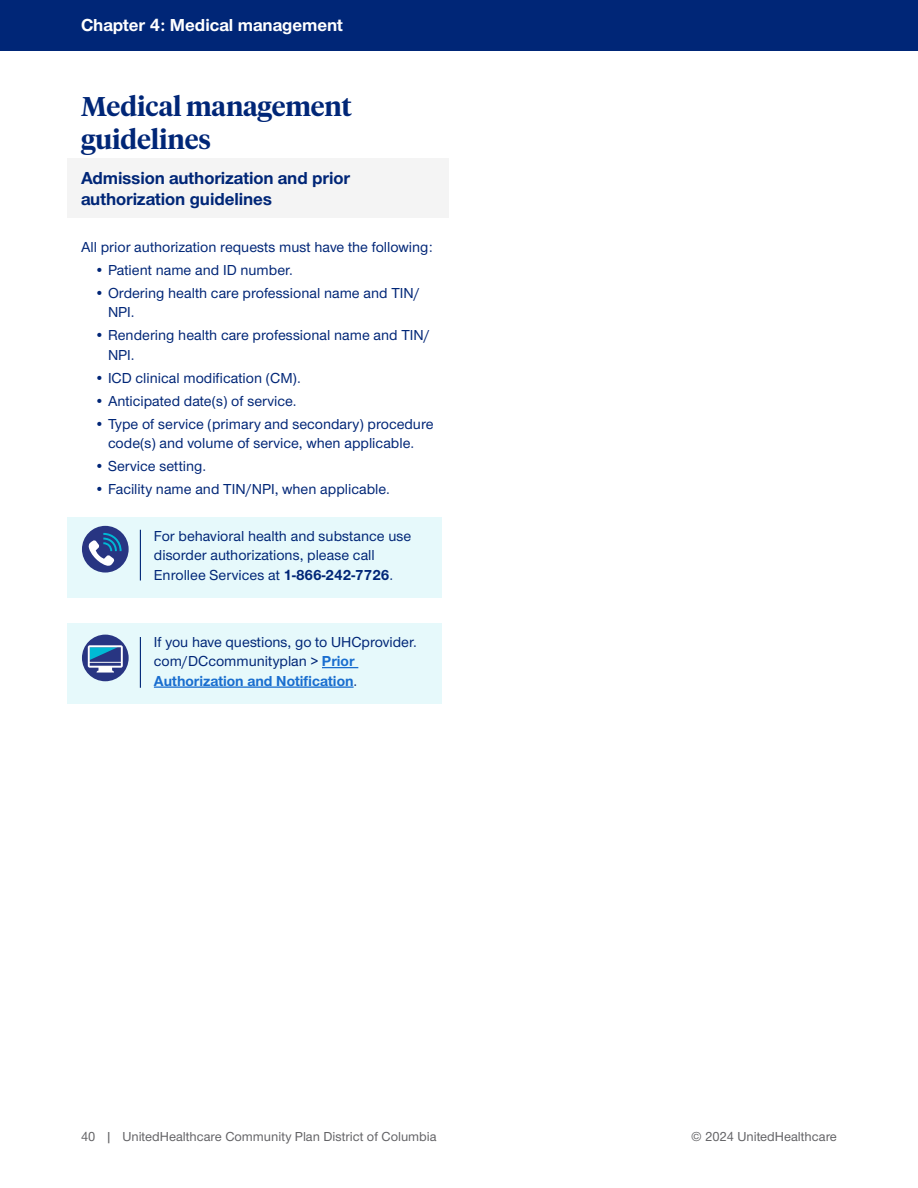
<style>
.page{position:relative;width:918px;height:1188px;background:#fff}
.page>*{position:absolute;margin:0;border:0;box-sizing:border-box;transform-origin:0 0}
.BLUE_MAIN_HEADER_NEW{font:600 27px/32.4px "UHC Serif Headline";letter-spacing:-.005em;color:#002677}
.BLUE_SUBHEAD_NEW{font:700 18px/21.6px "UHC Sans";letter-spacing:-.005em;color:#002677}
.t1{font:700 18px "UHC Sans";color:#fff}
.BLUE_CALL-OUT_NEW{font:500 15px/19.5px "UHC Sans";color:#002677}
.BODY{font:500 15px "UHC Sans";color:#002677}
.t2{font:13.5px "UHC Sans";color:#636366}
.s1{font-weight:700}
.s2{font-weight:700;color:#196ecf}
</style>
<div class="page">
<div style="left:0;top:0;width:918px;height:51px;background:#002677"></div>
<div style="left:68px;top:158px;width:381px;height:60px;background:#f4f4f4"></div>
<div style="left:68px;top:517px;width:374px;height:81px;background:#e6f9fb"></div>
<div style="left:68px;top:623px;width:374px;height:81px;background:#e6f9fb"></div>
<hr style="left:322px;top:667px;width:36px;height:1px;background:#196ecf">
<hr style="left:154px;top:686px;width:200px;height:2px;background:#196ecf">
<div style="left:82px;top:526px;width:47px;height:46px;background:#283582;border-radius:50%"></div>
<svg style="left:88px;top:533px;width:34px;height:33px"></svg>
<hr style="left:140px;top:530px;width:1px;height:51px;background:#002677">
<div style="left:82px;top:635px;width:47px;height:46px;background:#283582;border-radius:50%"></div>
<svg style="left:88px;top:645px;width:35px;height:28px"></svg>
<hr style="left:140px;top:637px;width:1px;height:51px;background:#002677">
<p class="t1" style="left:81px;top:13px;width:264px">Chapter 4: Medical management</p>
<p class="BLUE_MAIN_HEADER_NEW" style="left:81px;top:89px;width:272px">Medical management guidelines</p>
<p class="BLUE_SUBHEAD_NEW" style="left:81px;top:166px;width:271px">Admission authorization and prior authorization guidelines</p>
<p class="BODY" style="left:81px;top:237px;width:353px">All prior authorization requests must have the following:</p>
<p class="BLUE_CALL-OUT_NEW" style="left:94px;top:259px;width:200px">• Patient name and ID number.</p>
<p class="BLUE_CALL-OUT_NEW" style="left:108px;top:282px;width:313px;text-indent:-14px">• Ordering health care professional name and TIN/<br>NPI.</p>
<p class="BLUE_CALL-OUT_NEW" style="left:108px;top:325px;width:323px;text-indent:-14px">• Rendering health care professional name and TIN/<br>NPI.</p>
<p class="BLUE_CALL-OUT_NEW" style="left:94px;top:367px;width:208px">• ICD clinical modification (CM).</p>
<p class="BLUE_CALL-OUT_NEW" style="left:94px;top:390px;width:204px">• Anticipated date(s) of service.</p>
<p class="BLUE_CALL-OUT_NEW" style="left:94px;top:413px;width:341px;text-align:center">• Type of service (primary and secondary) procedure code(s) and volume of service, when applicable.</p>
<p class="BLUE_CALL-OUT_NEW" style="left:94px;top:456px;width:113px">• Service setting.</p>
<p class="BLUE_CALL-OUT_NEW" style="left:94px;top:479px;width:297px">• Facility name and TIN/NPI, when applicable.</p>
<p class="BLUE_CALL-OUT_NEW" style="left:154px;top:525px;width:259px">For behavioral health and substance use disorder authorizations, please call<br>Enrollee Services at <span class="s1">1-866-242-7726</span>.</p>
<p class="BLUE_CALL-OUT_NEW" style="left:154px;top:631px;width:264px">If you have questions, go to UHCprovider. com/DCcommunityplan &gt; <span class="s2">Prior<br>Authorization and Notification</span>.</p>
<p class="t2" style="left:81px;top:1128px;width:357px">40 | UnitedHealthcare Community Plan District of Columbia</p>
<p class="t2" style="left:691px;top:1128px;width:147px">© 2024 UnitedHealthcare</p>
</div>
